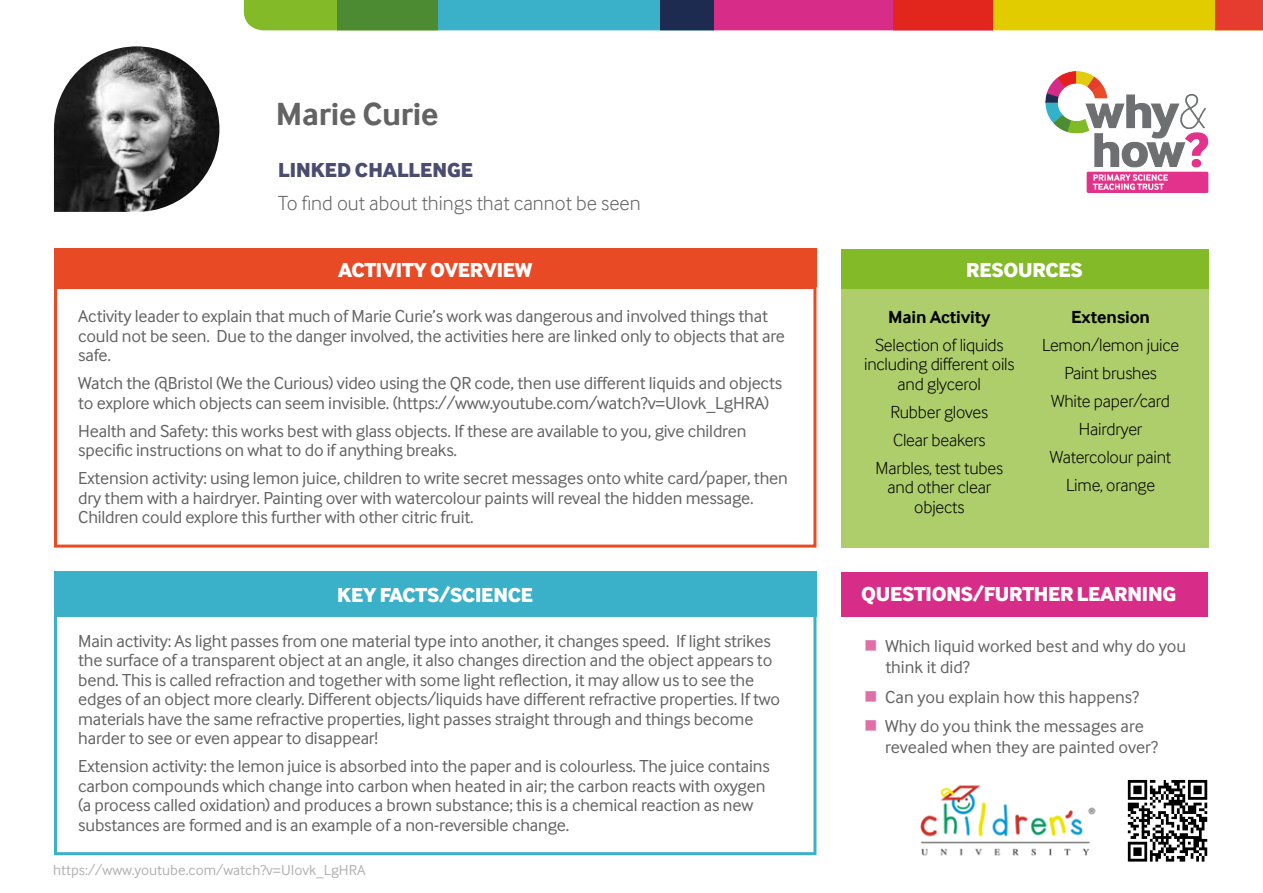
<style>
.page{position:relative;width:1263px;height:893px;background:#fff}
.page>*{position:absolute;margin:0;border:0;box-sizing:border-box;transform-origin:0 0}
.t1{font:700 33px "Inter Face";letter-spacing:-.01em;color:#646363}
.t2{font:800 21px "Inter Face";letter-spacing:-.01em;color:#fff}
.t3{font:300 21px "Inter Face";color:#646363}
.t4{font:800 21px "Inter Face";color:#4b4d70}
.t5{font:18px/19.5px "Inter Face";letter-spacing:-.01em;color:#646363}
.t6{font:300 18px/28px "Inter Face";letter-spacing:-.01em;color:#000;text-align:center}
.t7{font:700 18px "Inter Face";letter-spacing:-.01em;color:#000}
.t8{font:15px "Inter Face";color:#b3b2b2}
</style>
<div class="page">
<div style="left:54px;top:571px;width:762px;height:46px;background:#3bb0c9"></div>
<img style="left:1127px;top:780px;width:81px;height:82px">
<div style="left:841px;top:249px;width:367px;height:40px;background:#82bb27"></div>
<div style="left:841px;top:573px;width:366px;height:44px;background:#d72d88"></div>
<div style="left:54px;top:286px;width:762px;height:262px;border:3px solid #e94a26"></div>
<div style="left:54px;top:611px;width:762px;height:244px;border:3px solid #3bb0c9"></div>
<img style="left:920px;top:785px;width:176px;height:71px">
<div style="left:244px;top:0;width:93px;height:30px;background:#82bb27"></div>
<div style="left:438px;top:0;width:222px;height:30px;background:#3bb0c9"></div>
<div style="left:337px;top:0;width:101px;height:30px;background:#4c8b32"></div>
<div style="left:713px;top:0;width:180px;height:30px;background:#d72d88"></div>
<div style="left:660px;top:0;width:53px;height:30px;background:#1e2b51"></div>
<div style="left:992px;top:0;width:223px;height:30px;background:#e1cc00"></div>
<div style="left:893px;top:0;width:99px;height:30px;background:#e2251d"></div>
<div style="left:1215px;top:0;width:48px;height:30px;background:#e63c2f"></div>
<div style="left:54px;top:248px;width:762px;height:38px;background:#e94a26"></div>
<svg style="left:53px;top:46px;width:167px;height:166px"></svg>
<img style="left:1045px;top:72px;width:163px;height:121px">
<div style="left:841px;top:289px;width:367px;height:259px;background:#aece6c"></div>
<h1 class="t1" style="left:276px;top:95px;width:164px">Marie Curie</h1>
<p class="t4" style="left:278px;top:157px;width:196px">LINKED CHALLENGE</p>
<p class="t3" style="left:278px;top:191px;width:364px">To find out about things that cannot be seen</p>
<p class="t2" style="left:338px;top:258px;width:196px">ACTIVITY OVERVIEW</p>
<p class="t5" style="left:78px;top:306px;width:708px">Activity leader to explain that much of Marie Curie’s work was dangerous and involved things that could not be seen. Due to the danger involved, the activities here are linked only to objects that are safe.</p>
<p class="t5" style="left:78px;top:373px;width:705px">Watch the @Bristol (We the Curious) video using the QR code, then use different liquids and objects to explore which objects can seem invisible. (https://www.youtube.com/watch?v=UIovk_LgHRA)</p>
<p class="t5" style="left:78px;top:421px;width:670px">Health and Safety: this works best with glass objects. If these are available to you, give children specific instructions on what to do if anything breaks.</p>
<p class="t5" style="left:78px;top:468px;width:711px">Extension activity: using lemon juice, children to write secret messages onto white card/paper, then dry them with a hairdryer. Painting over with watercolour paints will reveal the hidden message.<br>Children could explore this further with other citric fruit.</p>
<p class="t2" style="left:337px;top:583px;width:197px">KEY FACTS/SCIENCE</p>
<p class="t5" style="left:78px;top:631px;width:703px">Main activity: As light passes from one material type into another, it changes speed. If light strikes the surface of a transparent object at an angle, it also changes direction and the object appears to bend. This is called refraction and together with some light reflection, it may allow us to see the edges of an object more clearly. Different objects/liquids have different refractive properties. If two materials have the same refractive properties, light passes straight through and things become harder to see or even appear to disappear!</p>
<p class="t5" style="left:78px;top:756px;width:693px">Extension activity: the lemon juice is absorbed into the paper and is colourless. The juice contains carbon compounds which change into carbon when heated in air; the carbon reacts with oxygen (a process called oxidation) and produces a brown substance; this is a chemical reaction as new substances are formed and is an example of a non-reversible change.</p>
<p class="t8" style="left:53px;top:861px;width:314px">https://www.youtube.com/watch?v=UIovk_LgHRA</p>
<p class="t2" style="left:966px;top:257px;width:118px">RESOURCES</p>
<p class="t7" style="left:888px;top:306px;width:104px">Main Activity</p>
<p class="t6" style="left:864px;top:335px;width:152px;line-height:19.5px">Selection of liquids including different oils and glycerol</p>
<p class="t6" style="left:876px;top:398px;width:129px">Rubber gloves<br>Clear beakers<br>Marbles, test tubes</p>
<p class="t6" style="left:887px;top:477px;width:105px;line-height:19.5px">and other clear objects</p>
<p class="t7" style="left:1071px;top:306px;width:80px">Extension</p>
<p class="t6" style="left:1042px;top:331px;width:138px">Lemon/lemon juice<br>Paint brushes<br>White paper/card<br>Hairdryer<br>Watercolour paint<br>Lime, orange</p>
<p class="t2" style="left:861px;top:581px;width:317px">QUESTIONS/FURTHER LEARNING</p>
<p class="t5" style="left:885px;top:635px;width:302px;line-height:21px">Which liquid worked best and why do you think it did?</p>
<p class="t5" style="left:885px;top:682px;width:260px;line-height:29.5px">Can you explain how this happens?<br>Why do you think the messages are</p>
<p class="t5" style="left:885px;top:737px;width:274px">revealed when they are painted over?</p>
</div>
